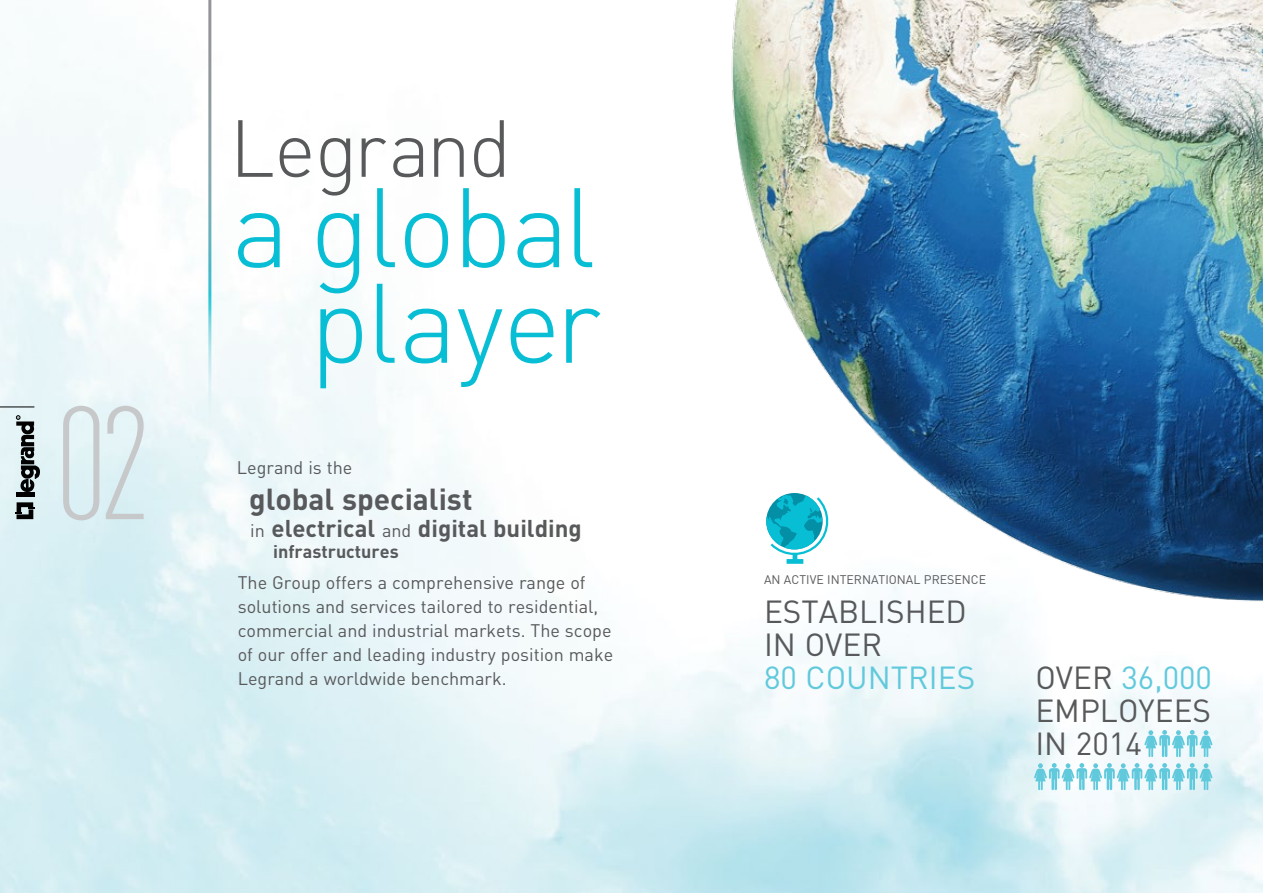
<style>
.page{position:relative;width:1263px;height:893px;background:#fff}
.page>*{position:absolute;margin:0;border:0;box-sizing:border-box;transform-origin:0 0}
.t1{font:300 condensed 157.5px "DIN Pro";color:#c7c8ca}
.t2{font:300 111px/95.6px "DIN";letter-spacing:-.02em;color:#08bed5;text-align:right}
.t3{font:300 79.5px "DIN";letter-spacing:-.02em;color:#58595b}
.t4{font:31.5px/32.8px "DIN";color:#58595b}
.t5{font:31.5px "DIN";color:#61c9dc}
.t6{font:700 30px "DIN";color:#58595b}
.t7{font:700 24px "DIN";color:#58595b}
.t8{font:18px/24px "DIN";color:#58595b}
.t9{font:700 18px "DIN";color:#58595b}
.t10{font:12.3px "DIN";color:#58595b}
.s1{font-weight:400;font-size:18px}
.s2{color:#61c9dc}
</style>
<div class="page">
<img style="left:0;top:0;width:1263px;height:893px">
<img style="left:580px;top:0;width:683px;height:841px">
<hr style="left:0;top:407px;width:34px;height:1px;background:#000">
<hr style="left:16px;top:493px;width:18px;height:4px;background:#000">
<svg style="left:15px;top:502px;width:20px;height:17px"></svg>
<svg style="left:16px;top:416px;width:24px;height:76px"></svg>
<hr style="left:208px;top:0;width:3px;height:446px;background:#fff">
<svg style="left:1034px;top:763px;width:178px;height:27px"></svg>
<svg style="left:1144px;top:730px;width:68px;height:27px"></svg>
<svg style="left:766px;top:495px;width:67px;height:66px"></svg>
<div style="left:786px;top:559px;width:17px;height:5px;background:#08bed5"></div>
<h1 class="t1" style="left:54px;top:352px;width:99px">02</h1>
<h3 class="t3" style="left:229px;top:99px;width:283px">Legrand</h3>
<h2 class="t2" style="left:232px;top:178px;width:370px">a global player</h2>
<p class="t8" style="left:237px;top:455px;width:117px">Legrand is the</p>
<h3 class="t6" style="left:249px;top:479px;width:225px">global specialist</h3>
<h3 class="t7" style="left:250px;top:512px;width:333px"><span class="s1">in</span> electrical <span class="s1">and</span> digital building</h3>
<p class="t9" style="left:273px;top:540px;width:127px">infrastructures</p>
<p class="t8" style="left:238px;top:570px;width:377px">The Group offers a comprehensive range of solutions and services tailored to residential, commercial and industrial markets. The scope of our offer and leading industry position make Legrand a worldwide benchmark.</p>
<p class="t10" style="left:764px;top:572px;width:224px">AN ACTIVE INTERNATIONAL PRESENCE</p>
<h3 class="t4" style="left:764px;top:595px;width:204px">ESTABLISHED<br>IN OVER</h3>
<h3 class="t5" style="left:764px;top:658px;width:213px">80 COUNTRIES</h3>
<h3 class="t4" style="left:1035px;top:661px;width:178px;text-align:justify">OVER <span class="s2">36,000<br></span>EMPLOYEES IN 2014</h3>
</div>
